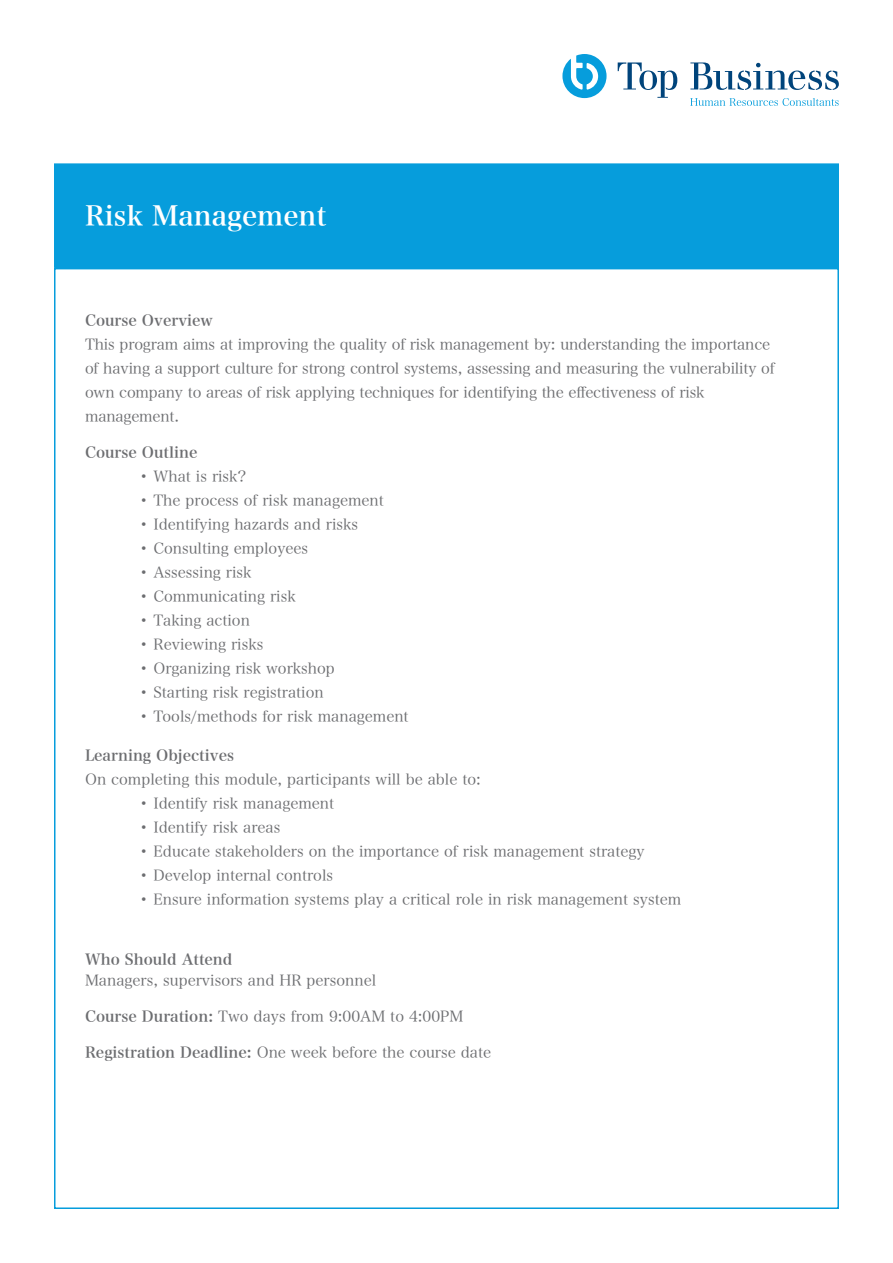
<style>
.page{position:relative;width:893px;height:1263px;background:#fff}
.page>*{position:absolute;margin:0;border:0;box-sizing:border-box;transform-origin:0 0}
.t1{font:27px "Hira Min Pro W6";color:#fff}
.t2{font:15px "Hira Min Pro W3";color:#6c6d70}
.t3{font:15px "Hira Min Pro W6";color:#6c6d70}
.s1{font-family:"Hira Min Pro W6"}
</style>
<div class="page">
<svg style="left:562px;top:54px;width:45px;height:44px"></svg>
<svg style="left:618px;top:62px;width:59px;height:36px"></svg>
<svg style="left:690px;top:62px;width:149px;height:28px"></svg>
<svg style="left:690px;top:98px;width:149px;height:8px"></svg>
<div style="left:55px;top:164px;width:783px;height:103px;background:#069ddc"></div>
<div style="left:54px;top:163px;width:785px;height:105px;border:2px solid #069ddc"></div>
<p class="t1" style="left:85px;top:192px;width:243px">Risk Management</p>
<p class="t3" style="left:85px;top:307px;width:130px">Course Overview</p>
<p class="t2" style="left:85px;top:332px;width:687px">This program aims at improving the quality of risk management by: understanding the importance</p>
<p class="t2" style="left:85px;top:356px;width:691px">of having a support culture for strong control systems, assessing and measuring the vulnerability of</p>
<p class="t2" style="left:85px;top:380px;width:621px">own company to areas of risk applying techniques for identifying the effectiveness of risk</p>
<p class="t2" style="left:85px;top:404px;width:96px">management.</p>
<p class="t3" style="left:85px;top:439px;width:114px">Course Outline</p>
<p class="t2" style="left:139px;top:464px;width:109px">• What is risk?</p>
<p class="t2" style="left:139px;top:488px;width:246px">• The process of risk management</p>
<p class="t2" style="left:139px;top:512px;width:221px">• Identifying hazards and risks</p>
<p class="t2" style="left:139px;top:536px;width:171px">• Consulting employees</p>
<p class="t2" style="left:139px;top:560px;width:114px">• Assessing risk</p>
<p class="t2" style="left:139px;top:584px;width:158px">• Communicating risk</p>
<p class="t2" style="left:139px;top:608px;width:112px">• Taking action</p>
<p class="t2" style="left:139px;top:632px;width:126px">• Reviewing risks</p>
<p class="t2" style="left:139px;top:656px;width:197px">• Organizing risk workshop</p>
<p class="t2" style="left:139px;top:680px;width:186px">• Starting risk registration</p>
<p class="t2" style="left:139px;top:704px;width:271px">• Tools/methods for risk management</p>
<p class="t3" style="left:85px;top:742px;width:151px">Learning Objectives</p>
<p class="t2" style="left:85px;top:767px;width:397px">On completing this module, participants will be able to:</p>
<p class="t2" style="left:139px;top:791px;width:197px">• Identify risk management</p>
<p class="t2" style="left:139px;top:815px;width:143px">• Identify risk areas</p>
<p class="t2" style="left:139px;top:839px;width:507px">• Educate stakeholders on the importance of risk management strategy</p>
<p class="t2" style="left:139px;top:863px;width:196px">• Develop internal controls</p>
<p class="t2" style="left:139px;top:887px;width:544px">• Ensure information systems play a critical role in risk management system</p>
<p class="t3" style="left:85px;top:946px;width:149px">Who Should Attend</p>
<p class="t2" style="left:85px;top:968px;width:293px">Managers, supervisors and HR personnel</p>
<p class="t2" style="left:85px;top:1004px;width:380px"><span class="s1">Course Duration:</span> Two days from 9:00AM to 4:00PM</p>
<p class="t2" style="left:85px;top:1040px;width:408px"><span class="s1">Registration Deadline:</span> One week before the course date</p>
</div>
